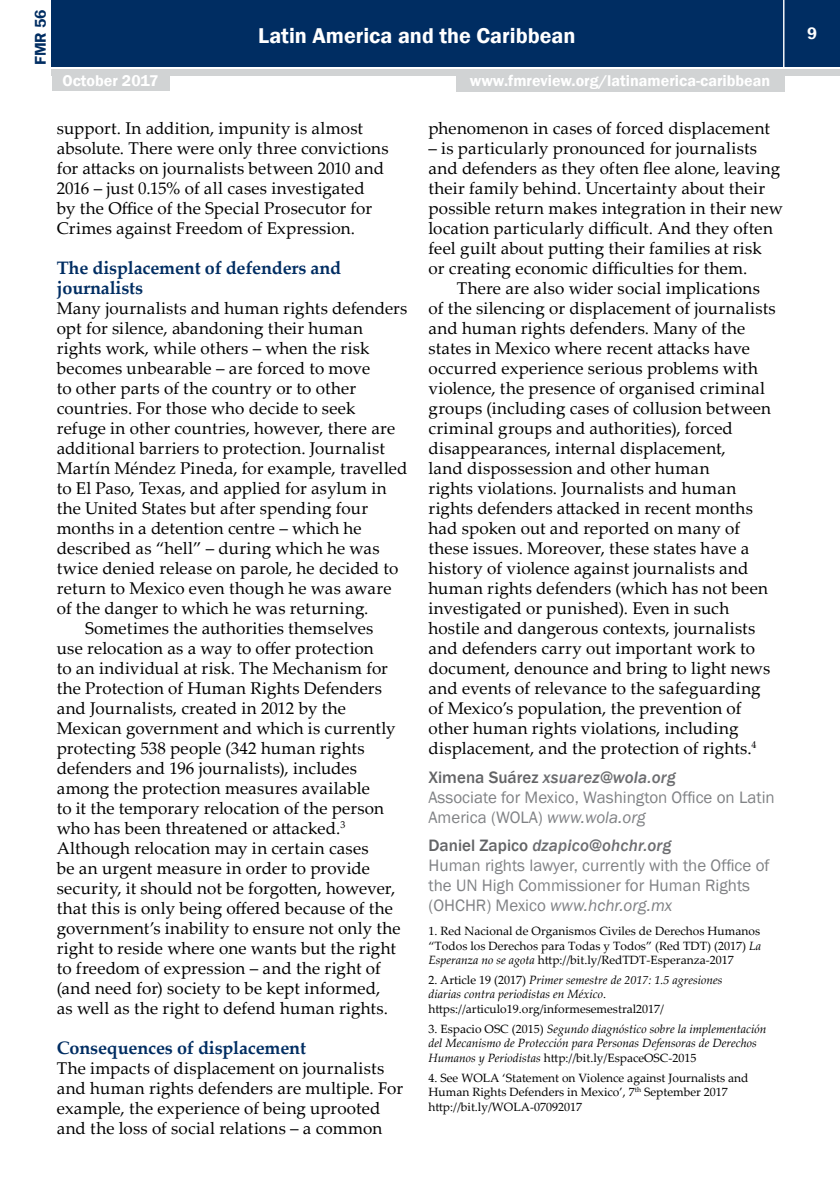
<style>
.page{position:relative;width:840px;height:1191px;background:#fff}
.page>*{position:absolute;margin:0;border:0;box-sizing:border-box;transform-origin:0 0}
.t1{font:600 22px "Franklin Gothic";color:#fff}
.t2{font:700 18px/20px "Palatino Linotype";letter-spacing:-.01em;color:#002d62}
.t3{font:17px/20px "Palatino Linotype";letter-spacing:.01em;color:#000}
.t4{font:17px/20px "Franklin Gothic";color:#808285}
.t5{font:600 17px "Franklin Gothic";color:#fff}
.t6{font:600 16px "Franklin Gothic";color:#fff}
.t7{font:600 16px "Franklin Gothic";color:#002d62}
.t8{font:italic 12px/14.4px "Palatino Linotype";color:#000}
.t9{font:12px/14.4px "Palatino Linotype";color:#000;text-align:justify}
.s1{font-weight:500;color:#636466}
.s2{font-weight:500;font-style:italic;color:#6d6e71}
.s3{font-style:italic}
.s4{font-style:normal}
</style>
<div class="page">
<div style="left:52px;top:0;width:787px;height:66px;background:#002d62"></div>
<div style="left:52px;top:69px;width:787px;height:6px;background:#d1d3d4"></div>
<hr style="left:782px;top:0;width:2px;height:68px;background:#fff">
<div style="left:52px;top:73px;width:117px;height:18px;background:#d1d3d4"></div>
<div style="left:455px;top:74px;width:329px;height:18px;background:#d1d3d4"></div>
<p class="t7" style="left:31px;top:65px;width:57px;rotate:-90deg">FMR 56</p>
<p class="t1" style="left:258px;top:22px;width:318px">Latin America and the Caribbean</p>
<p class="t6" style="left:62px;top:71px;width:97px">October 2017</p>
<p class="t6" style="left:469px;top:71px;width:302px">www.fmreview.org/latinamerica-caribbean</p>
<p class="t3" style="left:57px;top:117px;width:333px">support. In addition, impunity is almost absolute. There were only three convictions for attacks on journalists between 2010 and 2016 – just 0.15% of all cases investigated<br>by the Office of the Special Prosecutor for Crimes against Freedom of Expression.</p>
<p class="t2" style="left:57px;top:257px;width:286px">The displacement of defenders and journalists</p>
<p class="t3" style="left:57px;top:297px;width:352px">Many journalists and human rights defenders</p>
<p class="t3" style="left:57px;top:317px;width:308px">opt for silence, abandoning their human</p>
<p class="t3" style="left:57px;top:337px;width:314px">rights work, while others – when the risk</p>
<p class="t3" style="left:57px;top:357px;width:315px">becomes unbearable – are forced to move</p>
<p class="t3" style="left:57px;top:377px;width:301px">to other parts of the country or to other</p>
<p class="t3" style="left:57px;top:397px;width:300px">countries. For those who decide to seek</p>
<p class="t3" style="left:57px;top:417px;width:340px">refuge in other countries, however, there are</p>
<p class="t3" style="left:57px;top:437px;width:329px">additional barriers to protection. Journalist</p>
<p class="t3" style="left:57px;top:457px;width:352px">Martín Méndez Pineda, for example, travelled</p>
<p class="t3" style="left:57px;top:477px;width:331px">to El Paso, Texas, and applied for asylum in</p>
<p class="t3" style="left:57px;top:497px;width:312px">the United States but after spending four</p>
<p class="t3" style="left:57px;top:517px;width:306px">months in a detention centre – which he</p>
<p class="t3" style="left:57px;top:537px;width:324px">described as “hell” – during which he was</p>
<p class="t3" style="left:57px;top:557px;width:343px">twice denied release on parole, he decided to</p>
<p class="t3" style="left:57px;top:577px;width:336px">return to Mexico even though he was aware</p>
<p class="t3" style="left:57px;top:597px;width:313px">of the danger to which he was returning.</p>
<p class="t3" style="left:85px;top:617px;width:290px">Sometimes the authorities themselves</p>
<p class="t3" style="left:57px;top:637px;width:318px">use relocation as a way to offer protection</p>
<p class="t3" style="left:57px;top:657px;width:332px">to an individual at risk. The Mechanism for</p>
<p class="t3" style="left:57px;top:677px;width:326px">the Protection of Human Rights Defenders</p>
<p class="t3" style="left:57px;top:697px;width:290px">and Journalists, created in 2012 by the</p>
<p class="t3" style="left:57px;top:717px;width:340px">Mexican government and which is currently</p>
<p class="t3" style="left:57px;top:737px;width:309px">protecting 538 people (342 human rights</p>
<p class="t3" style="left:57px;top:757px;width:302px">defenders and 196 journalists), includes</p>
<p class="t3" style="left:57px;top:777px;width:314px">among the protection measures available</p>
<p class="t3" style="left:57px;top:797px;width:329px">to it the temporary relocation of the person</p>
<p class="t3" style="left:57px;top:817px;width:290px">who has been threatened or attacked.<sup>3</sup></p>
<p class="t3" style="left:57px;top:837px;width:313px">Although relocation may in certain cases</p>
<p class="t3" style="left:57px;top:857px;width:314px">be an urgent measure in order to provide</p>
<p class="t3" style="left:57px;top:877px;width:340px">security, it should not be forgotten, however,</p>
<p class="t3" style="left:57px;top:897px;width:337px">that this is only being offered because of the</p>
<p class="t3" style="left:57px;top:917px;width:345px">government’s inability to ensure not only the</p>
<p class="t3" style="left:57px;top:937px;width:340px">right to reside where one wants but the right</p>
<p class="t3" style="left:57px;top:957px;width:325px">to freedom of expression – and the right of</p>
<p class="t3" style="left:57px;top:977px;width:325px">(and need for) society to be kept informed,</p>
<p class="t3" style="left:57px;top:997px;width:332px">as well as the right to defend human rights.</p>
<p class="t2" style="left:57px;top:1037px;width:251px">Consequences of displacement</p>
<p class="t3" style="left:57px;top:1057px;width:347px">The impacts of displacement on journalists and human rights defenders are multiple. For example, the experience of being uprooted and the loss of social relations – a common</p>
<p class="t3" style="left:428px;top:117px;width:343px">phenomenon in cases of forced displacement</p>
<p class="t3" style="left:428px;top:137px;width:356px">– is particularly pronounced for journalists and defenders as they often flee alone, leaving their family behind. Uncertainty about their possible return makes integration in their new location particularly difficult. And they often feel guilt about putting their families at risk<br>or creating economic difficulties for them.</p>
<p class="t3" style="left:428px;top:277px;width:348px;text-indent:28px">There are also wider social implications of the silencing or displacement of journalists and human rights defenders. Many of the states in Mexico where recent attacks have occurred experience serious problems with violence, the presence of organised criminal groups (including cases of collusion between criminal groups and authorities), forced disappearances, internal displacement,<br>land dispossession and other human<br>rights violations. Journalists and human rights defenders attacked in recent months had spoken out and reported on many of these issues. Moreover, these states have a history of violence against journalists and human rights defenders (which has not been investigated or punished). Even in such hostile and dangerous contexts, journalists and defenders carry out important work to document, denounce and bring to light news and events of relevance to the safeguarding of Mexico’s population, the prevention of other human rights violations, including displacement, and the protection of rights.<sup>4</sup></p>
<p class="t4" style="left:428px;top:767px;width:347px"><span class="s1">Ximena Suárez</span> <span class="s2">xsuarez@wola.org<br></span>Associate for Mexico, Washington Office on Latin<br>America (WOLA) <span class="s3">www.wola.org</span></p>
<p class="t4" style="left:428px;top:835px;width:342px"><span class="s1">Daniel Zapico</span> <span class="s2">dzapico@ohchr.org<br></span>Human rights lawyer, currently with the Office of the UN High Commissioner for Human Rights (OHCHR) Mexico <span class="s3">www.hchr.org.mx</span></p>
<p class="t9" style="left:428px;top:923px;width:334px">1. Red Nacional de Organismos Civiles de Derechos Humanos “Todos los Derechos para Todas y Todos” (Red TDT) (2017) <span class="s3">La Esperanza no se agota</span> http://bit.ly/RedTDT-Esperanza-2017</p>
<p class="t8" style="left:428px;top:972px;width:295px"><span class="s4">2. Article 19 (2017)</span> Primer semestre de 2017: 1.5 agresiones diarias contra periodistas en México<span class="s4">. https://articulo19.org/informesemestral2017/</span></p>
<p class="t8" style="left:428px;top:1021px;width:339px"><span class="s4">3. Espacio OSC (2015)</span> Segundo diagnóstico sobre la implementación del Mecanismo de Protección para Personas Defensoras de Derechos<br>Humanos y Periodistas <span class="s4">http://bit.ly/EspaceOSC-2015</span></p>
<p class="t9" style="left:428px;top:1070px;width:321px;text-align:left">4. See WOLA ‘Statement on Violence against Journalists and<br>Human Rights Defenders in Mexico’, 7<sup>th</sup> September 2017 http://bit.ly/WOLA-07092017</p>
<p class="t5" style="left:806px;top:23px;width:11px">9</p>
</div>
